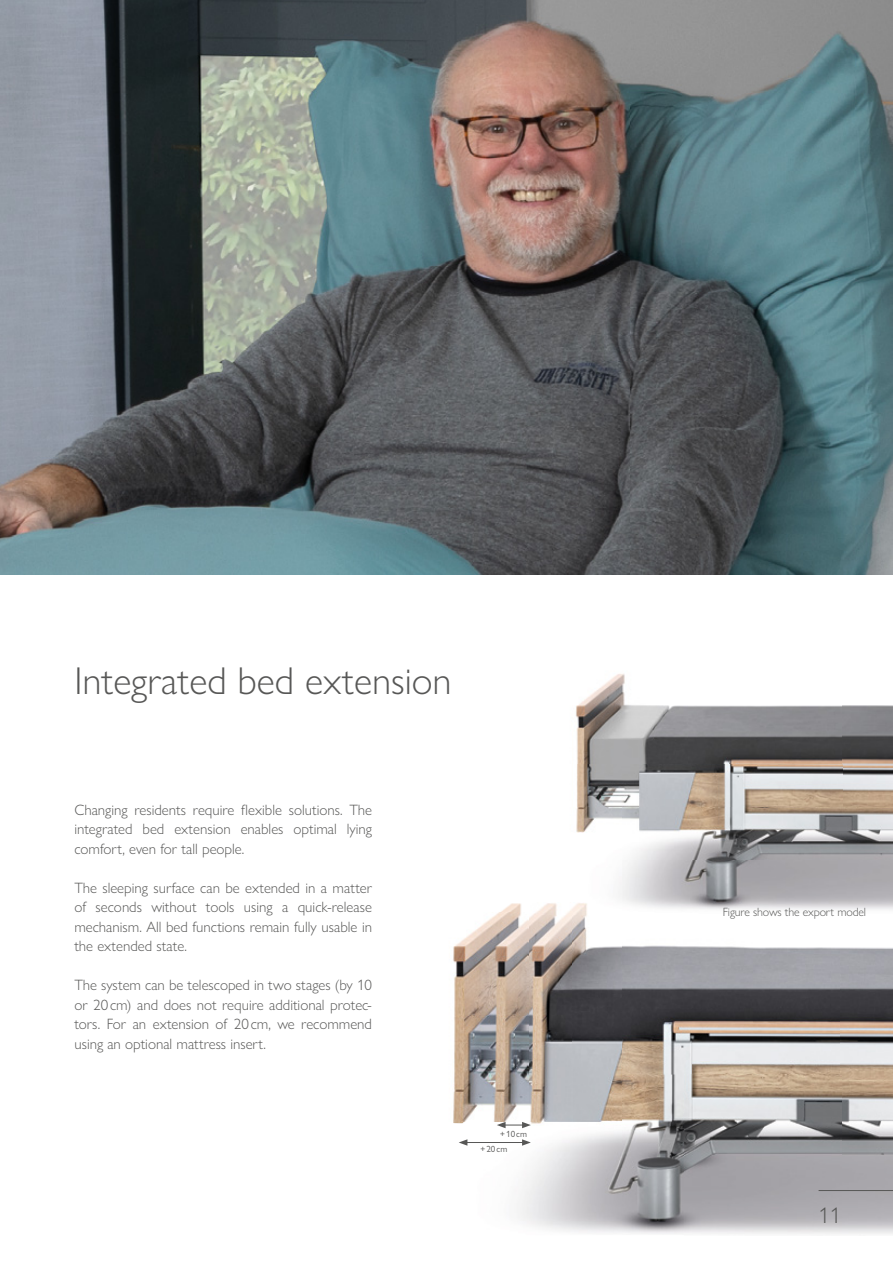
<style>
.page{position:relative;width:893px;height:1263px;background:#fff}
.page>*{position:absolute;margin:0;border:0;box-sizing:border-box;transform-origin:0 0}
.t1{font:300 39px "Gill Sans Nova";color:#575756}
.t2{font:300 22.5px "Gill Sans Nova";color:#575756}
.t3{font:300 15px/19.5px "Gill Sans Nova";color:#575756;text-align:justify}
.t4{font:300 12px "Gill Sans Nova";letter-spacing:-.01em;color:#575756}
.t5{font:9px "Gill Sans Nova";color:#575756}
</style>
<div class="page">
<img style="left:0;top:0;width:893px;height:575px">
<img style="left:572px;top:674px;width:321px;height:240px">
<img style="left:622px;top:945px;width:219px;height:129px">
<img style="left:841px;top:947px;width:52px;height:287px">
<img style="left:467px;top:1074px;width:374px;height:160px">
<img style="left:453px;top:903px;width:76px;height:223px">
<img style="left:529px;top:903px;width:43px;height:218px">
<img style="left:572px;top:914px;width:50px;height:207px">
<hr style="left:819px;top:1190px;width:74px;height:1px;background:#575756">
<hr style="left:465px;top:1142px;width:59px;height:1px;background:#575756">
<svg style="left:459px;top:1139px;width:8px;height:7px"></svg>
<svg style="left:522px;top:1139px;width:9px;height:7px"></svg>
<svg style="left:497px;top:1122px;width:34px;height:6px"></svg>
<h1 class="t1" style="left:74px;top:657px;width:379px">Integrated bed extension</h1>
<p class="t3" style="left:74px;top:800px;width:299px">Changing residents require flexible solutions. The integrated bed extension enables optimal lying comfort, even for tall people.</p>
<p class="t3" style="left:74px;top:878px;width:299px">The sleeping surface can be extended in a matter of seconds without tools using a quick-release mechanism. All bed functions remain fully usable in the extended state.</p>
<p class="t3" style="left:74px;top:975px;width:299px">The system can be telescoped in two stages (by 10 or 20 cm) and does not require additional protec&shy;tors. For an extension of 20 cm, we recommend using an optional mattress insert.</p>
<p class="t5" style="left:500px;top:1128px;width:28px">+ 10 cm</p>
<p class="t5" style="left:480px;top:1143px;width:28px">+ 20 cm</p>
<p class="t4" style="left:723px;top:904px;width:145px">Figure shows the export model</p>
<h2 class="t2" style="left:819px;top:1201px;width:24px">11</h2>
</div>
